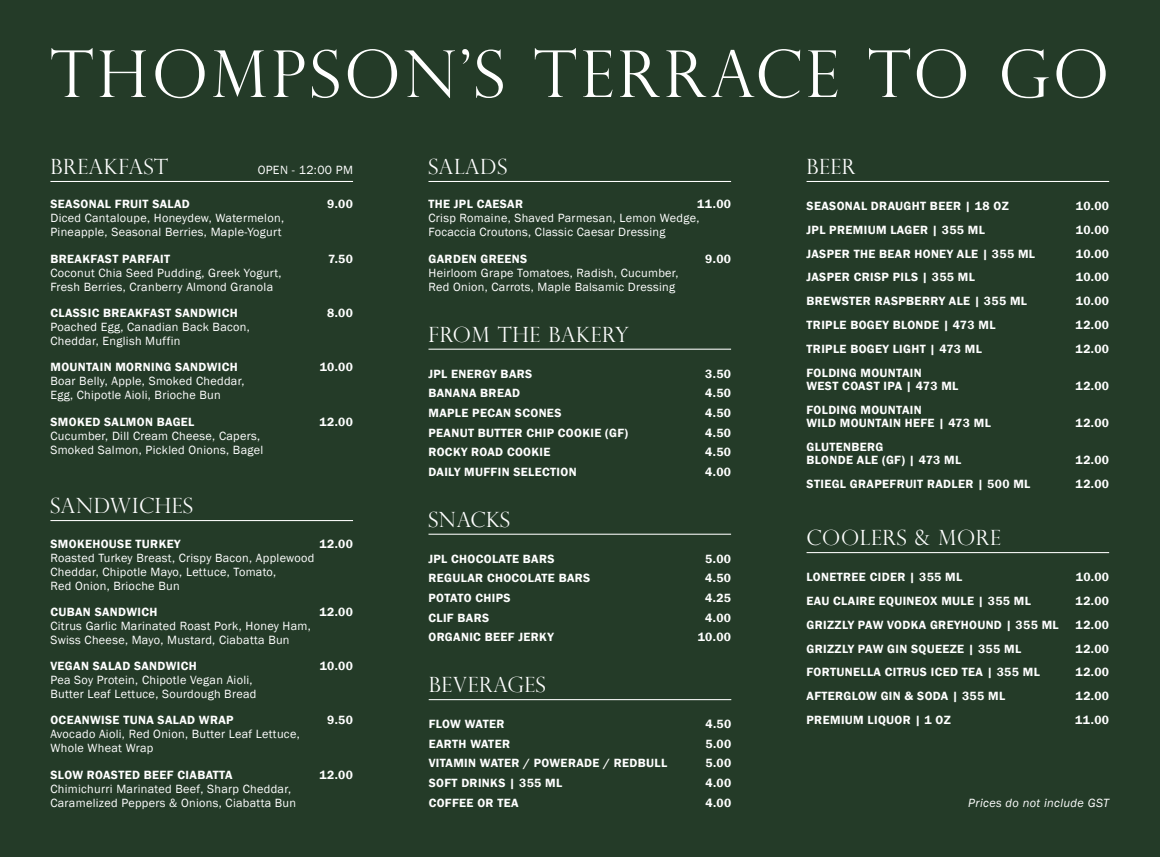
<style>
.page{position:relative;width:1160px;height:857px;background:#fff}
.page>*{position:absolute;margin:0;border:0;box-sizing:border-box;transform-origin:0 0}
.t1{font:300 64.75px "Perpetua Titling";letter-spacing:.06em;color:#fff}
.t2{font:300 21px "Perpetua Titling";letter-spacing:.03em;color:#fff}
.t3{font:600 12.25px/13.3px "Franklin Gothic";letter-spacing:.03em;color:#fff}
.t4{font:12.25px/14px "Franklin Gothic";letter-spacing:.025em;color:#fff}
.t5{font:italic 12.25px "Franklin Gothic";letter-spacing:.03em;color:#fff}
</style>
<div class="page">
<div style="left:0;top:0;width:1159px;height:857px;background:#243b28"></div>
<hr style="left:50px;top:181px;width:303px;height:1px;background:#fff">
<hr style="left:428px;top:181px;width:303px;height:1px;background:#fff">
<hr style="left:428px;top:699px;width:303px;height:1px;background:#fff">
<hr style="left:428px;top:349px;width:303px;height:1px;background:#fff">
<hr style="left:50px;top:520px;width:303px;height:1px;background:#fff">
<hr style="left:806px;top:181px;width:302px;height:1px;background:#fff">
<hr style="left:428px;top:534px;width:303px;height:1px;background:#fff">
<hr style="left:806px;top:552px;width:302px;height:1px;background:#fff">
<h1 class="t1" style="left:50px;top:35px;width:1059px">THOMPSON’S TERRACE TO GO</h1>
<h2 class="t2" style="left:50px;top:154px;width:119px">BREAKFAST</h2>
<p class="t4" style="left:257px;top:163px;width:97px">OPEN - 12:00 PM</p>
<p class="t3" style="left:50px;top:198px;width:141px">SEASONAL FRUIT SALAD</p>
<p class="t3" style="left:327px;top:198px;width:27px">9.00</p>
<p class="t4" style="left:50px;top:212px;width:235px">Diced Cantaloupe, Honeydew, Watermelon,<br>Pineapple, Seasonal Berries, Maple-Yogurt</p>
<p class="t3" style="left:50px;top:252px;width:121px">BREAKFAST PARFAIT</p>
<p class="t3" style="left:328px;top:252px;width:26px">7.50</p>
<p class="t4" style="left:50px;top:266px;width:233px">Coconut Chia Seed Pudding, Greek Yogurt,<br>Fresh Berries, Cranberry Almond Granola</p>
<p class="t3" style="left:50px;top:306px;width:189px">CLASSIC BREAKFAST SANDWICH</p>
<p class="t3" style="left:327px;top:306px;width:27px">8.00</p>
<p class="t4" style="left:50px;top:320px;width:201px">Poached Egg, Canadian Back Bacon,<br>Cheddar, English Muffin</p>
<p class="t3" style="left:50px;top:361px;width:189px">MOUNTAIN MORNING SANDWICH</p>
<p class="t3" style="left:320px;top:361px;width:35px">10.00</p>
<p class="t4" style="left:50px;top:374px;width:195px">Boar Belly, Apple, Smoked Cheddar,<br>Egg, Chipotle Aioli, Brioche Bun</p>
<p class="t3" style="left:50px;top:415px;width:145px">SMOKED SALMON BAGEL</p>
<p class="t3" style="left:319px;top:415px;width:35px">12.00</p>
<p class="t4" style="left:50px;top:429px;width:214px">Cucumber, Dill Cream Cheese, Capers,<br>Smoked Salmon, Pickled Onions, Bagel</p>
<h2 class="t2" style="left:50px;top:493px;width:144px">SANDWICHES</h2>
<p class="t3" style="left:50px;top:537px;width:132px">SMOKEHOUSE TURKEY</p>
<p class="t3" style="left:319px;top:537px;width:35px">12.00</p>
<p class="t4" style="left:50px;top:551px;width:265px">Roasted Turkey Breast, Crispy Bacon, Applewood<br>Cheddar, Chipotle Mayo, Lettuce, Tomato,<br>Red Onion, Brioche Bun</p>
<p class="t3" style="left:50px;top:605px;width:108px">CUBAN SANDWICH</p>
<p class="t3" style="left:319px;top:605px;width:35px">12.00</p>
<p class="t4" style="left:50px;top:619px;width:262px">Citrus Garlic Marinated Roast Pork, Honey Ham,<br>Swiss Cheese, Mayo, Mustard, Ciabatta Bun</p>
<p class="t3" style="left:50px;top:659px;width:148px">VEGAN SALAD SANDWICH</p>
<p class="t3" style="left:320px;top:659px;width:35px">10.00</p>
<p class="t4" style="left:50px;top:673px;width:207px">Pea Soy Protein, Chipotle Vegan Aioli,<br>Butter Leaf Lettuce, Sourdough Bread</p>
<p class="t3" style="left:50px;top:714px;width:185px">OCEANWISE TUNA SALAD WRAP</p>
<p class="t3" style="left:327px;top:714px;width:27px">9.50</p>
<p class="t4" style="left:50px;top:727px;width:251px">Avocado Aioli, Red Onion, Butter Leaf Lettuce,<br>Whole Wheat Wrap</p>
<p class="t3" style="left:50px;top:768px;width:183px">SLOW ROASTED BEEF CIABATTA</p>
<p class="t3" style="left:319px;top:768px;width:35px">12.00</p>
<p class="t4" style="left:50px;top:782px;width:247px">Chimichurri Marinated Beef, Sharp Cheddar,<br>Caramelized Peppers &amp; Onions, Ciabatta Bun</p>
<h2 class="t2" style="left:428px;top:154px;width:80px">SALADS</h2>
<p class="t3" style="left:428px;top:198px;width:96px">THE JPL CAESAR</p>
<p class="t3" style="left:697px;top:198px;width:35px">11.00</p>
<p class="t4" style="left:428px;top:212px;width:272px">Crisp Romaine, Shaved Parmesan, Lemon Wedge,<br>Focaccia Croutons, Classic Caesar Dressing</p>
<p class="t3" style="left:428px;top:252px;width:100px">GARDEN GREENS</p>
<p class="t3" style="left:705px;top:252px;width:27px">9.00</p>
<p class="t4" style="left:428px;top:266px;width:252px">Heirloom Grape Tomatoes, Radish, Cucumber,<br>Red Onion, Carrots, Maple Balsamic Dressing</p>
<h2 class="t2" style="left:428px;top:322px;width:202px">FROM THE BAKERY</h2>
<p class="t3" style="left:428px;top:367px;width:105px">JPL ENERGY BARS</p>
<p class="t3" style="left:705px;top:367px;width:27px">3.50</p>
<p class="t3" style="left:428px;top:387px;width:93px">BANANA BREAD</p>
<p class="t3" style="left:705px;top:387px;width:27px">4.50</p>
<p class="t3" style="left:428px;top:406px;width:134px">MAPLE PECAN SCONES</p>
<p class="t3" style="left:705px;top:406px;width:27px">4.50</p>
<p class="t3" style="left:428px;top:426px;width:201px">PEANUT BUTTER CHIP COOKIE (GF)</p>
<p class="t3" style="left:705px;top:426px;width:27px">4.50</p>
<p class="t3" style="left:428px;top:445px;width:123px">ROCKY ROAD COOKIE</p>
<p class="t3" style="left:705px;top:445px;width:27px">4.50</p>
<p class="t3" style="left:428px;top:465px;width:150px">DAILY MUFFIN SELECTION</p>
<p class="t3" style="left:705px;top:465px;width:27px">4.00</p>
<h2 class="t2" style="left:428px;top:507px;width:83px">SNACKS</h2>
<p class="t3" style="left:428px;top:552px;width:128px">JPL CHOCOLATE BARS</p>
<p class="t3" style="left:705px;top:552px;width:27px">5.00</p>
<p class="t3" style="left:428px;top:572px;width:163px">REGULAR CHOCOLATE BARS</p>
<p class="t3" style="left:705px;top:572px;width:27px">4.50</p>
<p class="t3" style="left:428px;top:591px;width:84px">POTATO CHIPS</p>
<p class="t3" style="left:705px;top:591px;width:27px">4.25</p>
<p class="t3" style="left:428px;top:611px;width:62px">CLIF BARS</p>
<p class="t3" style="left:705px;top:611px;width:27px">4.00</p>
<p class="t3" style="left:428px;top:630px;width:127px">ORGANIC BEEF JERKY</p>
<p class="t3" style="left:697px;top:630px;width:35px">10.00</p>
<h2 class="t2" style="left:428px;top:672px;width:118px">BEVERAGES</h2>
<p class="t3" style="left:428px;top:717px;width:77px">FLOW WATER</p>
<p class="t3" style="left:705px;top:717px;width:27px">4.50</p>
<p class="t3" style="left:428px;top:737px;width:83px">EARTH WATER</p>
<p class="t3" style="left:705px;top:737px;width:27px">5.00</p>
<p class="t3" style="left:428px;top:757px;width:240px">VITAMIN WATER / POWERADE / REDBULL</p>
<p class="t3" style="left:705px;top:757px;width:27px">5.00</p>
<p class="t3" style="left:428px;top:776px;width:135px">SOFT DRINKS | 355 ML</p>
<p class="t3" style="left:705px;top:776px;width:27px">4.00</p>
<p class="t3" style="left:428px;top:796px;width:91px">COFFEE OR TEA</p>
<p class="t3" style="left:705px;top:796px;width:27px">4.00</p>
<h2 class="t2" style="left:806px;top:154px;width:51px">BEER</h2>
<p class="t3" style="left:806px;top:199px;width:204px">SEASONAL DRAUGHT BEER | 18 OZ</p>
<p class="t3" style="left:1075px;top:199px;width:35px">10.00</p>
<p class="t3" style="left:806px;top:223px;width:180px">JPL PREMIUM LAGER | 355 ML</p>
<p class="t3" style="left:1075px;top:223px;width:35px">10.00</p>
<p class="t3" style="left:806px;top:247px;width:230px">JASPER THE BEAR HONEY ALE | 355 ML</p>
<p class="t3" style="left:1075px;top:247px;width:35px">10.00</p>
<p class="t3" style="left:806px;top:271px;width:170px">JASPER CRISP PILS | 355 ML</p>
<p class="t3" style="left:1075px;top:271px;width:35px">10.00</p>
<p class="t3" style="left:806px;top:295px;width:222px">BREWSTER RASPBERRY ALE | 355 ML</p>
<p class="t3" style="left:1075px;top:295px;width:35px">10.00</p>
<p class="t3" style="left:806px;top:318px;width:190px">TRIPLE BOGEY BLONDE | 473 ML</p>
<p class="t3" style="left:1075px;top:318px;width:35px">12.00</p>
<p class="t3" style="left:806px;top:342px;width:177px">TRIPLE BOGEY LIGHT | 473 ML</p>
<p class="t3" style="left:1075px;top:342px;width:35px">12.00</p>
<p class="t3" style="left:806px;top:366px;width:153px">FOLDING MOUNTAIN<br>WEST COAST IPA | 473 ML</p>
<p class="t3" style="left:1075px;top:379px;width:35px">12.00</p>
<p class="t3" style="left:806px;top:403px;width:186px">FOLDING MOUNTAIN<br>WILD MOUNTAIN HEFE | 473 ML</p>
<p class="t3" style="left:806px;top:440px;width:156px">GLUTENBERG<br>BLONDE ALE (GF) | 473 ML</p>
<p class="t3" style="left:1075px;top:416px;width:35px">12.00</p>
<p class="t3" style="left:1075px;top:454px;width:35px">12.00</p>
<p class="t3" style="left:806px;top:477px;width:225px">STIEGL GRAPEFRUIT RADLER | 500 ML</p>
<p class="t3" style="left:1075px;top:477px;width:35px">12.00</p>
<h2 class="t2" style="left:806px;top:525px;width:196px">COOLERS &amp; MORE</h2>
<p class="t3" style="left:806px;top:570px;width:157px">LONETREE CIDER | 355 ML</p>
<p class="t3" style="left:1075px;top:570px;width:35px">10.00</p>
<p class="t3" style="left:806px;top:594px;width:226px">EAU CLAIRE EQUINEOX MULE | 355 ML</p>
<p class="t3" style="left:1075px;top:594px;width:35px">12.00</p>
<p class="t3" style="left:806px;top:618px;width:254px">GRIZZLY PAW VODKA GREYHOUND | 355 ML</p>
<p class="t3" style="left:1075px;top:618px;width:35px">12.00</p>
<p class="t3" style="left:806px;top:642px;width:216px">GRIZZLY PAW GIN SQUEEZE | 355 ML</p>
<p class="t3" style="left:1075px;top:642px;width:35px">12.00</p>
<p class="t3" style="left:806px;top:666px;width:235px">FORTUNELLA CITRUS ICED TEA | 355 ML</p>
<p class="t3" style="left:1075px;top:666px;width:35px">12.00</p>
<p class="t3" style="left:806px;top:689px;width:200px">AFTERGLOW GIN &amp; SODA | 355 ML</p>
<p class="t3" style="left:1075px;top:689px;width:35px">12.00</p>
<p class="t3" style="left:806px;top:713px;width:146px">PREMIUM LIQUOR | 1 OZ</p>
<p class="t3" style="left:1074px;top:713px;width:35px">11.00</p>
<p class="t5" style="left:968px;top:795px;width:142px">Prices do not include GST</p>
</div>
